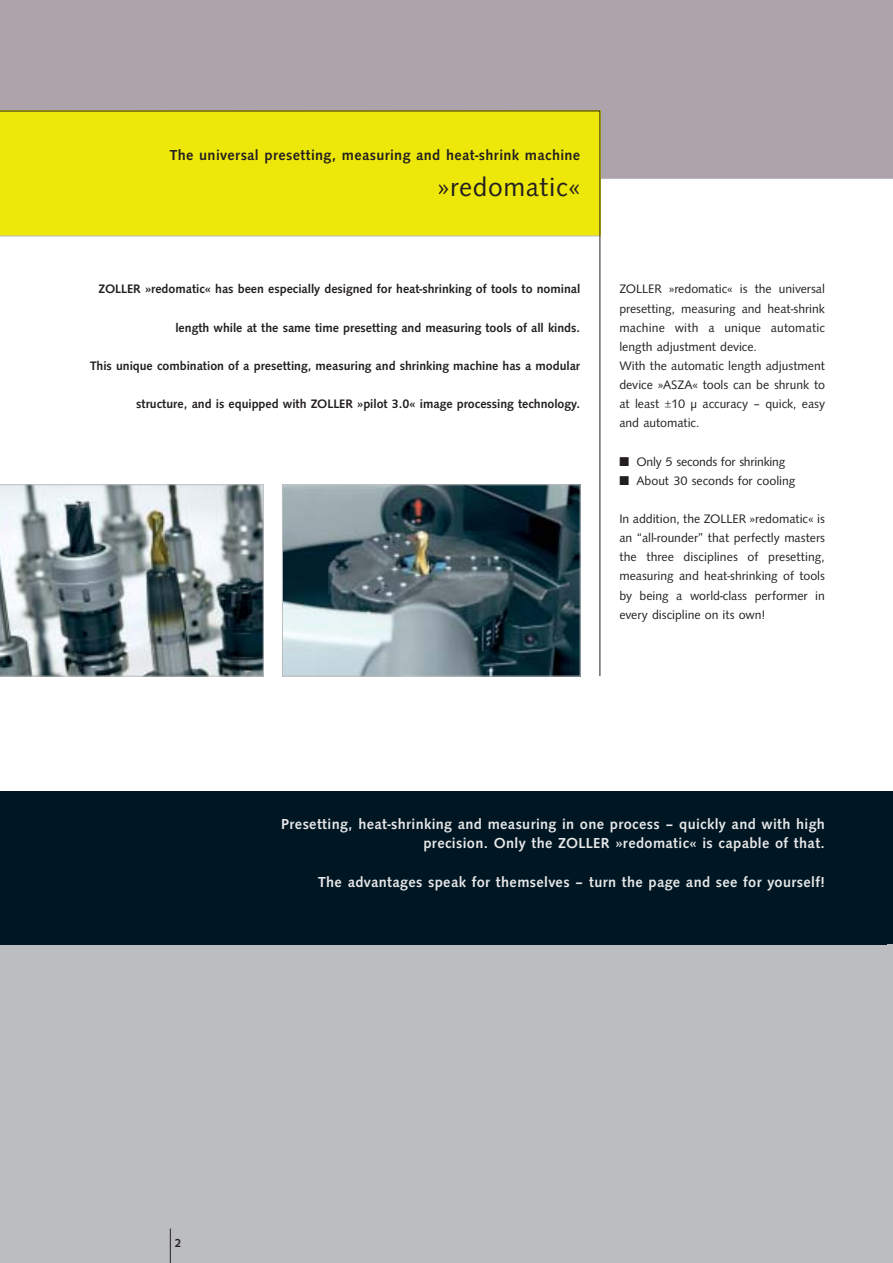
<style>
.page{position:relative;width:893px;height:1263px;background:#fff}
.page>*{position:absolute;margin:0;border:0;box-sizing:border-box;transform-origin:0 0}
.t1{font:27px "Syntax";letter-spacing:.025em;color:#231f1f}
.t2{font:500 15px/19.2px "Syntax";letter-spacing:.025em;color:#e6e7e8;text-align:right}
.t3{font:500 15px "Syntax";letter-spacing:.025em;color:#231f1f}
.t4{font:12.75px/19.2px "Syntax";color:#231f1f}
.t5{font:500 12.75px "Syntax";color:#231f1f}
.t6{font:500 12px "Syntax";color:#231f1f}
</style>
<div class="page">
<div style="left:0;top:0;width:893px;height:179px;background:#aca4aa"></div>
<hr style="left:600px;top:178px;width:293px;height:1px;background:#bbbdc0">
<div style="left:0;top:791px;width:893px;height:472px;background:#bbbdc0"></div>
<div style="left:0;top:791px;width:893px;height:153px;background:#001622"></div>
<svg style="left:0;top:110px;width:601px;height:567px"></svg>
<svg style="left:0;top:484px;width:264px;height:193px;background:#8c979a"></svg>
<hr style="left:170px;top:1228px;width:1px;height:35px;background:#231f1f">
<p class="t3" style="left:170px;top:147px;width:412px">The universal presetting, measuring and heat-shrink machine</p>
<h1 class="t1" style="left:438px;top:173px;width:144px">»redomatic«</h1>
<p class="t5" style="left:99px;top:283px;width:483px">ZOLLER »redomatic« has been especially designed for heat-shrinking of tools to nominal</p>
<p class="t5" style="left:175px;top:321px;width:406px">length while at the same time presetting and measuring tools of all kinds.</p>
<p class="t5" style="left:90px;top:359px;width:492px">This unique combination of a presetting, measuring and shrinking machine has a modular</p>
<p class="t5" style="left:136px;top:398px;width:446px">structure, and is equipped with ZOLLER »pilot 3.0« image processing technology.</p>
<p class="t4" style="left:619px;top:280px;width:207px">ZOLLER »redomatic« is the universal presetting, measuring and heat-shrink machine with a unique automatic length adjustment device.<br>With the automatic length adjustment device »ASZA« tools can be shrunk to at least ±10 μ accuracy – quick, easy and automatic.</p>
<p class="t4" style="left:619px;top:452px;width:167px">■ Only 5 seconds for shrinking</p>
<p class="t4" style="left:619px;top:471px;width:177px">■ About 30 seconds for cooling</p>
<p class="t4" style="left:619px;top:510px;width:207px;text-align:justify">In addition, the ZOLLER »redomatic« is an “all-rounder” that perfectly masters the three disciplines of presetting, measuring and heat-shrinking of tools by being a world-class performer in every discipline on its own!</p>
<p class="t2" style="left:281px;top:815px;width:545px">Presetting, heat-shrinking and measuring in one process – quickly and with high precision. Only the ZOLLER »redomatic« is capable of that.</p>
<p class="t2" style="left:318px;top:872px;width:508px">The advantages speak for themselves – turn the page and see for yourself!</p>
<p class="t6" style="left:175px;top:1237px;width:8px">2</p>
</div>
